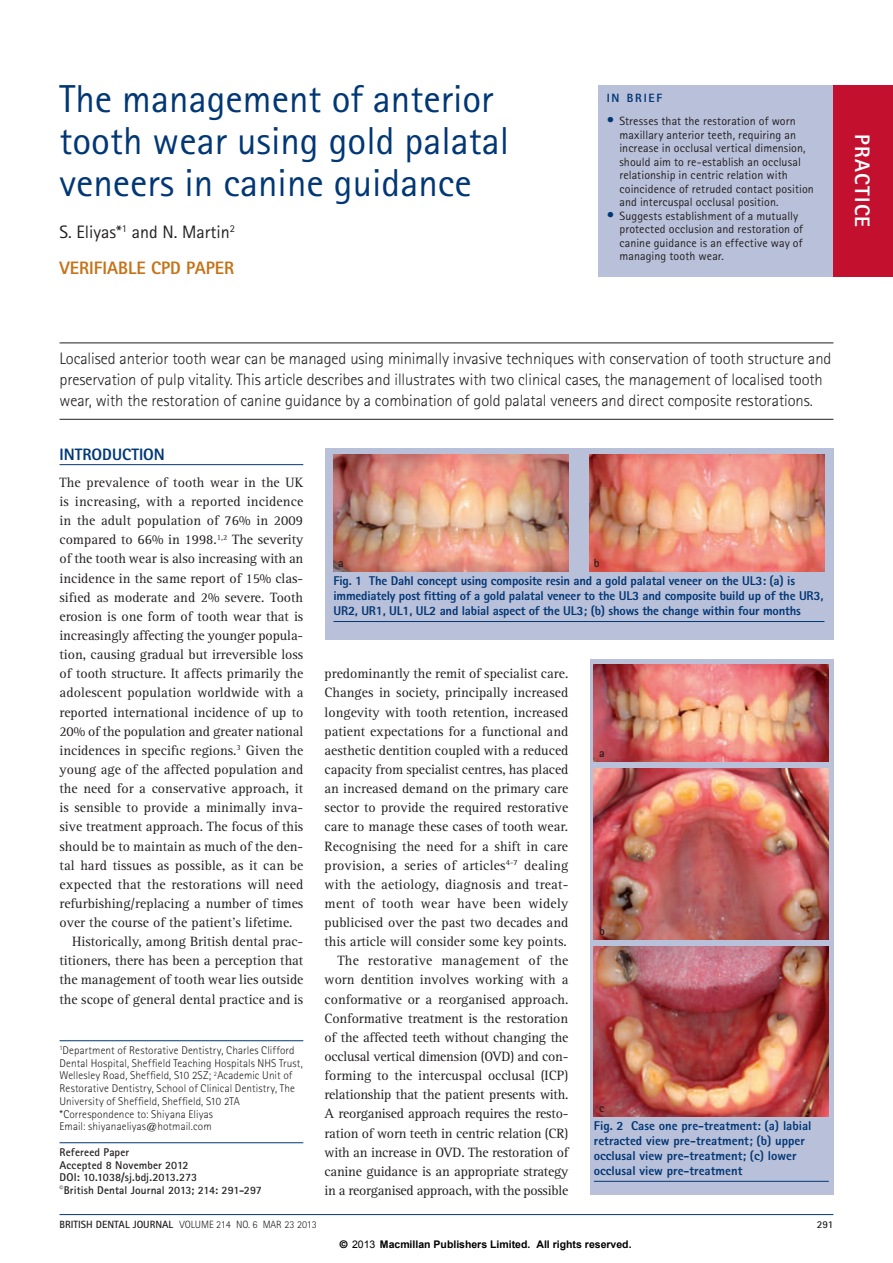
<style>
.page{position:relative;width:893px;height:1263px;background:#fff}
.page>*{position:absolute;margin:0;border:0;box-sizing:border-box;transform-origin:0 0}
.head{font:39px/42px "Rotis Sans Serif Std";color:#013775}
.t1{font:800 21px "Rotis Sans Serif Std";letter-spacing:.055em;color:#fff}
.author{font:18px "Rotis Sans Serif Std";color:#231f20}
.author-2{font:800 18px "Rotis Sans Serif Std";color:#c57319}
.abstract{font:300 16.5px/21px "Rotis Sans Serif Std";letter-spacing:-.005em;color:#231f20}
.crosshead_1{font:800 16.5px "Rotis Sans Serif Std";color:#013775}
.body{font:13.95px/19.2px "Rotis Serif Std";color:#231f20;text-align:justify}
.body_fullout{font:13.95px/19.2px "Rotis Serif Std";color:#231f20;text-align:justify}
.table_fig_caption{font:800 12.75px/15px "Rotis Sans Serif Std";letter-spacing:-.015em;color:#013775}
.in_brief{font:12px/13.5px "Rotis Sans Serif Std";letter-spacing:.01em;color:#231f20}
.t2{font:800 12px "Rotis Sans Serif Std";letter-spacing:.15em;color:#013775}
.table_text_bold{font:700 12px "Rotis Sans Serif Std";color:#231f20}
.author_biog{font:300 11.25px/12.8px "Rotis Sans Serif Std";letter-spacing:.01em;color:#231f20}
.article_details{font:700 11.25px/12.8px "Rotis Sans Serif Std";letter-spacing:.01em;color:#231f20}
.t3{font:700 10.5px "Arial";color:#000}
.t4{font:300 10.5px "Rotis Sans Serif Std";color:#231f20}
.t5{font:700 10.5px "Rotis Sans Serif Std";color:#231f20}
.s1{font-family:"Rotis Sans Serif Std 2";font-size:15px;color:#013775}
.s2{font-weight:700}
.s3{font-family:"Helvetica"}
.s4{font-weight:400}
</style>
<div class="page">
<div style="left:325px;top:449px;width:508px;height:191px;background:#b9c0d9"></div>
<hr style="left:60px;top:464px;width:243px;height:1px;background:#013775">
<hr style="left:60px;top:343px;width:773px;height:1px;background:#231f20">
<hr style="left:60px;top:419px;width:773px;height:1px;background:#231f20">
<hr style="left:60px;top:1040px;width:243px;height:1px;background:#013775">
<hr style="left:60px;top:1142px;width:243px;height:1px;background:#013775">
<div style="left:598px;top:85px;width:295px;height:191px;background:#b9c0d9"></div>
<div style="left:833px;top:85px;width:60px;height:191px;background:#c3102e"></div>
<img style="left:333px;top:454px;width:235px;height:118px">
<img style="left:590px;top:454px;width:234px;height:118px">
<hr style="left:333px;top:621px;width:491px;height:1px;background:#013775">
<div style="left:590px;top:659px;width:243px;height:536px;background:#b9c0d9"></div>
<img style="left:594px;top:665px;width:235px;height:97px">
<img style="left:594px;top:769px;width:235px;height:170px">
<img style="left:594px;top:946px;width:235px;height:170px">
<hr style="left:594px;top:1181px;width:235px;height:1px;background:#013775">
<hr style="left:60px;top:1214px;width:773px;height:1px;background:#013775">
<p class="head" style="left:60px;top:77px;width:451px">The management of anterior tooth wear using gold palatal veneers in canine guidance</p>
<p class="author" style="left:60px;top:222px;width:177px">S. Eliyas*<sup>1</sup> and N. Martin<sup>2</sup></p>
<p class="author-2" style="left:60px;top:257px;width:176px">VERIFIABLE CPD PAPER</p>
<p class="t2" style="left:607px;top:90px;width:57px">IN BRIEF</p>
<p class="in_brief" style="left:619px;top:114px;width:196px;text-indent:-13px"><span class="s1">•</span> Stresses that the restoration of worn maxillary anterior teeth, requiring an increase in occlusal vertical dimension, should aim to re-establish an occlusal relationship in centric relation with coincidence of retruded contact position and intercuspal occlusal position.</p>
<p class="in_brief" style="left:619px;top:209px;width:185px;text-indent:-13px"><span class="s1">•</span> Suggests establishment of a mutually protected occlusion and restoration of canine guidance is an effective way of managing tooth wear.</p>
<p class="t1" style="left:876px;top:134px;width:94px;rotate:90deg">PRACTICE</p>
<p class="abstract" style="left:60px;top:348px;width:773px">Localised anterior tooth wear can be managed using minimally invasive techniques with conservation of tooth structure and preservation of pulp vitality. This article describes and illustrates with two clinical cases, the management of localised tooth wear, with the restoration of canine guidance by a combination of gold palatal veneers and direct composite restorations.</p>
<p class="crosshead_1" style="left:60px;top:444px;width:107px">INTRODUCTION</p>
<p class="body_fullout" style="left:60px;top:473px;width:245px">The prevalence of tooth wear in the UK is increasing, with a reported incidence in the adult population of 76% in 2009 compared to 66% in 1998.<sup>1,2</sup> The severity of the tooth wear is also increasing with an incidence in the same report of 15% clas&shy;sified as moderate and 2% severe. Tooth erosion is one form of tooth wear that is increasingly affecting the younger popula&shy;tion, causing gradual but irreversible loss of tooth structure. It affects primarily the adolescent population worldwide with a reported international incidence of up to 20% of the population and greater national incidences in specific regions.<sup>3</sup> Given the young age of the affected population and the need for a conservative approach, it is sensible to provide a minimally inva&shy;sive treatment approach. The focus of this should be to maintain as much of the den&shy;tal hard tissues as possible, as it can be expected that the restorations will need refurbishing/replacing a number of times over the course of the patient’s lifetime.</p>
<p class="body" style="left:60px;top:932px;width:245px;text-indent:13px">Historically, among British dental prac&shy;titioners, there has been a perception that the management of tooth wear lies outside the scope of general dental practice and is</p>
<p class="author_biog" style="left:60px;top:1044px;width:245px"><sup>1</sup>Department of Restorative Dentistry, Charles Clifford Dental Hospital, Sheffield Teaching Hospitals NHS Trust, Wellesley Road, Sheffield, S10 2SZ; <sup>2</sup>Academic Unit of Restorative Dentistry, School of Clinical Dentistry, The University of Sheffield, Sheffield, S10 2TA *Correspondence to: Shiyana Eliyas<br>Email: shiyanaeliyas@hotmail.com</p>
<p class="article_details" style="left:60px;top:1145px;width:204px">Refereed Paper<br>Accepted 8 November 2012<br>DOI: 10.1038/sj.bdj.2013.273<br><sup>©</sup>British Dental Journal 2013; 214: 291-297</p>
<p class="table_text_bold" style="left:338px;top:556px;width:7px">a</p>
<p class="table_text_bold" style="left:594px;top:556px;width:7px">b</p>
<p class="table_fig_caption" style="left:333px;top:573px;width:491px">Fig. 1 The Dahl concept using composite resin and a gold palatal veneer on the UL3: (a) is immediately post fitting of a gold palatal veneer to the UL3 and composite build up of the UR3,<br>UR2, UR1, UL1, UL2 and labial aspect of the UL3; (b) shows the change within four months</p>
<p class="body" style="left:325px;top:664px;width:245px">predominantly the remit of specialist care.<br>Changes in society, principally increased longevity with tooth retention, increased patient expectations for a functional and aesthetic dentition coupled with a reduced capacity from specialist centres, has placed an increased demand on the primary care sector to provide the required restorative care to manage these cases of tooth wear.<br>Recognising the need for a shift in care provision, a series of articles<sup>4-7</sup> dealing with the aetiology, diagnosis and treat&shy;ment of tooth wear have been widely publicised over the past two decades and this article will consider some key points.</p>
<p class="body" style="left:325px;top:951px;width:245px;text-indent:13px">The restorative management of the worn dentition involves working with a conformative or a reorganised approach.<br>Conformative treatment is the restoration of the affected teeth without changing the occlusal vertical dimension (OVD) and con&shy;forming to the intercuspal occlusal (ICP) relationship that the patient presents with.<br>A reorganised approach requires the resto&shy;ration of worn teeth in centric relation (CR) with an increase in OVD. The restoration of canine guidance is an appropriate strategy in a reorganised approach, with the possible</p>
<p class="table_text_bold" style="left:599px;top:746px;width:7px">a</p>
<p class="table_text_bold" style="left:599px;top:923px;width:7px">b</p>
<p class="table_text_bold" style="left:599px;top:1100px;width:7px">c</p>
<p class="table_fig_caption" style="left:594px;top:1117px;width:219px">Fig. 2 Case one pre-treatment: (a) labial retracted view pre-treatment; (b) upper occlusal view pre-treatment; (c) lower occlusal view pre-treatment</p>
<p class="t4" style="left:60px;top:1218px;width:259px"><span class="s2">BRITISH DENTAL JOURNAL</span> VOLUME 214 NO. 6 MAR 23 2013</p>
<p class="t5" style="left:817px;top:1217px;width:18px">291</p>
<p class="t3" style="left:340px;top:1237px;width:293px"><span class="s3">©</span> <span class="s4">2013</span> Macmillan Publishers Limited. All rights reserved.</p>
</div>
